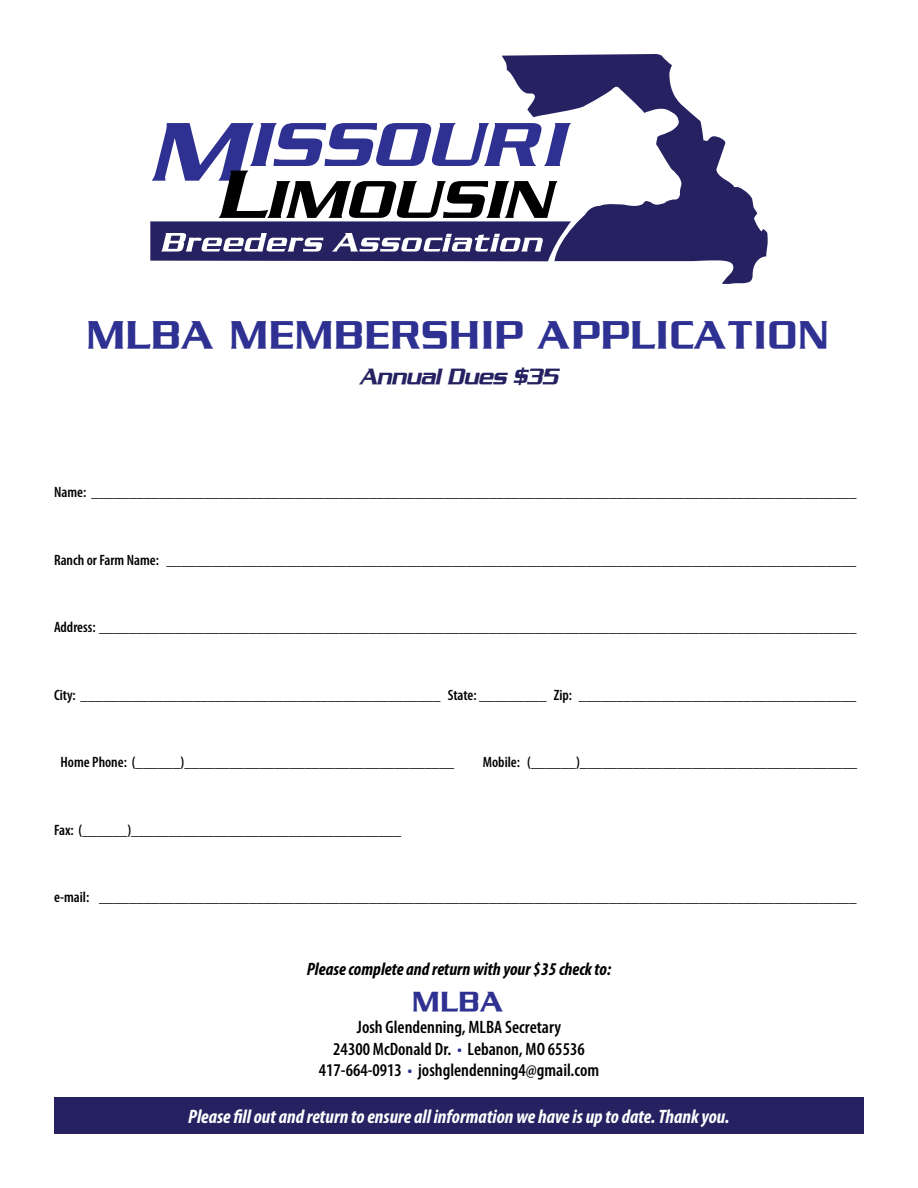
<style>
.page{position:relative;width:918px;height:1188px;background:#fff}
.page>*{position:absolute;margin:0;border:0;box-sizing:border-box;transform-origin:0 0}
.t1{font:700 42px "Chaney";color:#2e3092}
.t2{font:700 30px "Chaney";color:#2e3092}
.t3{font:italic 700 24px "Chaney";color:#262262}
.t4{font:italic 700 condensed 19.5px "Myriad Pro";color:#fff}
.t5{font:600 condensed 18px/21.6px "Myriad Pro";color:#000;text-align:center}
.t6{font:italic 700 condensed 18px "Myriad Pro";color:#000}
.t7{font:600 condensed 15px "Myriad Pro";color:#000}
.s1{color:#2e3092}
</style>
<div class="page">
<svg style="left:502px;top:54px;width:266px;height:230px"></svg>
<svg style="left:150px;top:123px;width:421px;height:138px"></svg>
<div style="left:54px;top:1097px;width:810px;height:37px;background:#262262"></div>
<h1 class="t1" style="left:87px;top:311px;width:745px">MLBA MEMBERSHIP APPLICATION</h1>
<h3 class="t3" style="left:360px;top:363px;width:199px">Annual Dues $35</h3>
<p class="t7" style="left:54px;top:484px;width:804px">Name: ______________________________________________________________________________________________________</p>
<p class="t7" style="left:54px;top:552px;width:804px">Ranch or Farm Name: ____________________________________________________________________________________________</p>
<p class="t7" style="left:54px;top:619px;width:804px">Address: _____________________________________________________________________________________________________</p>
<p class="t7" style="left:54px;top:687px;width:804px">City: ________________________________________________ State: _________ Zip: _____________________________________</p>
<p class="t7" style="left:61px;top:754px;width:395px">Home Phone: (______)____________________________________</p>
<p class="t7" style="left:483px;top:754px;width:376px">Mobile: (______)_____________________________________</p>
<p class="t7" style="left:54px;top:822px;width:349px">Fax: (______)____________________________________</p>
<p class="t7" style="left:54px;top:889px;width:804px">e-mail: _____________________________________________________________________________________________________</p>
<p class="t6" style="left:307px;top:960px;width:306px">Please complete and return with your $35 check to:</p>
<h2 class="t2" style="left:413px;top:985px;width:94px">MLBA</h2>
<p class="t5" style="left:319px;top:1017px;width:282px">Josh Glendenning, MLBA Secretary<br>24300 McDonald Dr. <span class="s1">•</span> Lebanon, MO 65536<br>417-664-0913 <span class="s1">•</span> joshglendenning4@gmail.com</p>
<h3 class="t4" style="left:188px;top:1106px;width:543px">Please fill out and return to ensure all information we have is up to date. Thank you.</h3>
</div>
